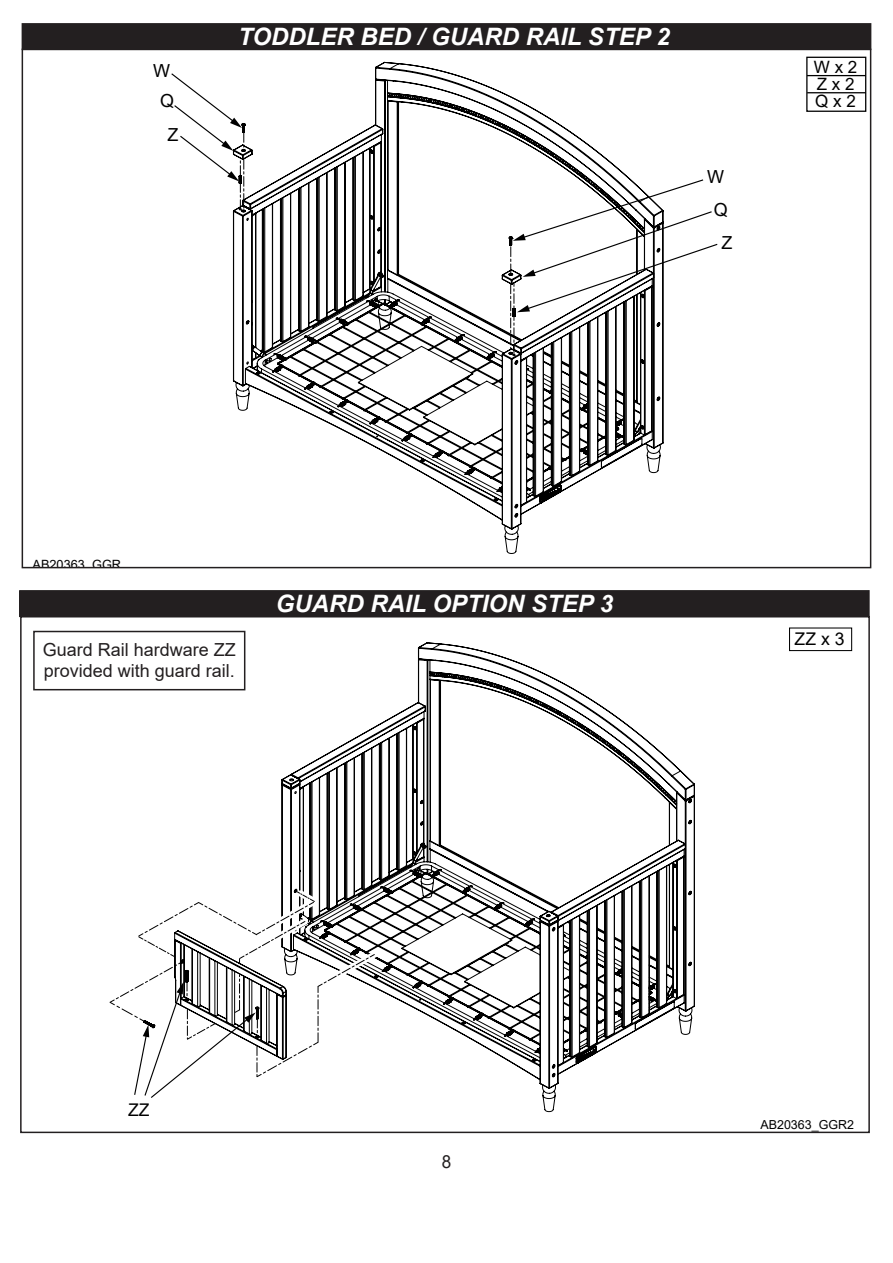
<style>
.page{position:relative;width:893px;height:1263px;background:#fff}
.page>*{position:absolute;margin:0;border:0;box-sizing:border-box;transform-origin:0 0}
.t1{font:italic 700 24px "Arial";color:#fff}
.t2{font:18px/21.6px "Arial";color:#231f20}
.t3{font:18px/30px "Arial";color:#000;text-align:center}
.t4{font:18px "Arial";color:#231f20;scale:.95 1}
.t5{font:17.55px "Arial";color:#000}
.t6{font:16.95px/17px "Arial";color:#000}
.t7{font:12.75px "Arial";color:#000}
.t8{font:12.45px "Arial";color:#000}
</style>
<div class="page">
<div style="left:22px;top:24px;width:849px;height:25px;background:#231f20"></div>
<div style="left:22px;top:23px;width:849px;height:27px;border:2px solid #231f20"></div>
<div style="left:806px;top:57px;width:60px;height:55px;border:1px solid #000"></div>
<hr style="left:807px;top:75px;width:59px;height:1px;background:#000">
<hr style="left:807px;top:92px;width:59px;height:1px;background:#000">
<svg style="left:233px;top:62px;width:430px;height:492px"></svg>
<svg style="left:171px;top:72px;width:74px;height:139px"></svg>
<svg style="left:510px;top:178px;width:208px;height:177px"></svg>
<div style="left:20px;top:591px;width:849px;height:25px;background:#231f20"></div>
<div style="left:19px;top:590px;width:851px;height:27px;border:2px solid #231f20"></div>
<svg style="left:143px;top:642px;width:552px;height:470px"></svg>
<svg style="left:109px;top:885px;width:278px;height:214px"></svg>
<div style="left:789px;top:627px;width:63px;height:24px;border:1px solid #000"></div>
<div style="left:33px;top:631px;width:212px;height:59px;border:2px solid #231f20"></div>
<p class="t3" style="left:153px;top:56px;width:22px">W<br>Q</p>
<p class="t3" style="left:168px;top:119px;width:12px">Z</p>
<p class="t1" style="left:238px;top:21px;width:433px">TODDLER BED / GUARD RAIL STEP 2</p>
<p class="t3" style="left:707px;top:162px;width:18px">W</p>
<p class="t3" style="left:714px;top:195px;width:16px">Q</p>
<p class="t3" style="left:721px;top:228px;width:12px">Z</p>
<p class="t6" style="left:814px;top:58px;width:45px">W x 2<br>Z x 2<br>Q x 2</p>
<p class="t7" style="left:33px;top:556px;width:90px">AB20363_GGR</p>
<p class="t2" style="left:43px;top:639px;width:195px">Guard Rail hardware ZZ provided with guard rail.</p>
<p class="t1" style="left:276px;top:588px;width:339px">GUARD RAIL OPTION STEP 3</p>
<p class="t5" style="left:795px;top:627px;width:51px">ZZ x 3</p>
<p class="t5" style="left:128px;top:1098px;width:23px">ZZ</p>
<p class="t4" style="left:442px;top:1149px;width:12px">8</p>
<p class="t8" style="left:760px;top:1116px;width:95px">AB20363_GGR2</p>
</div>
